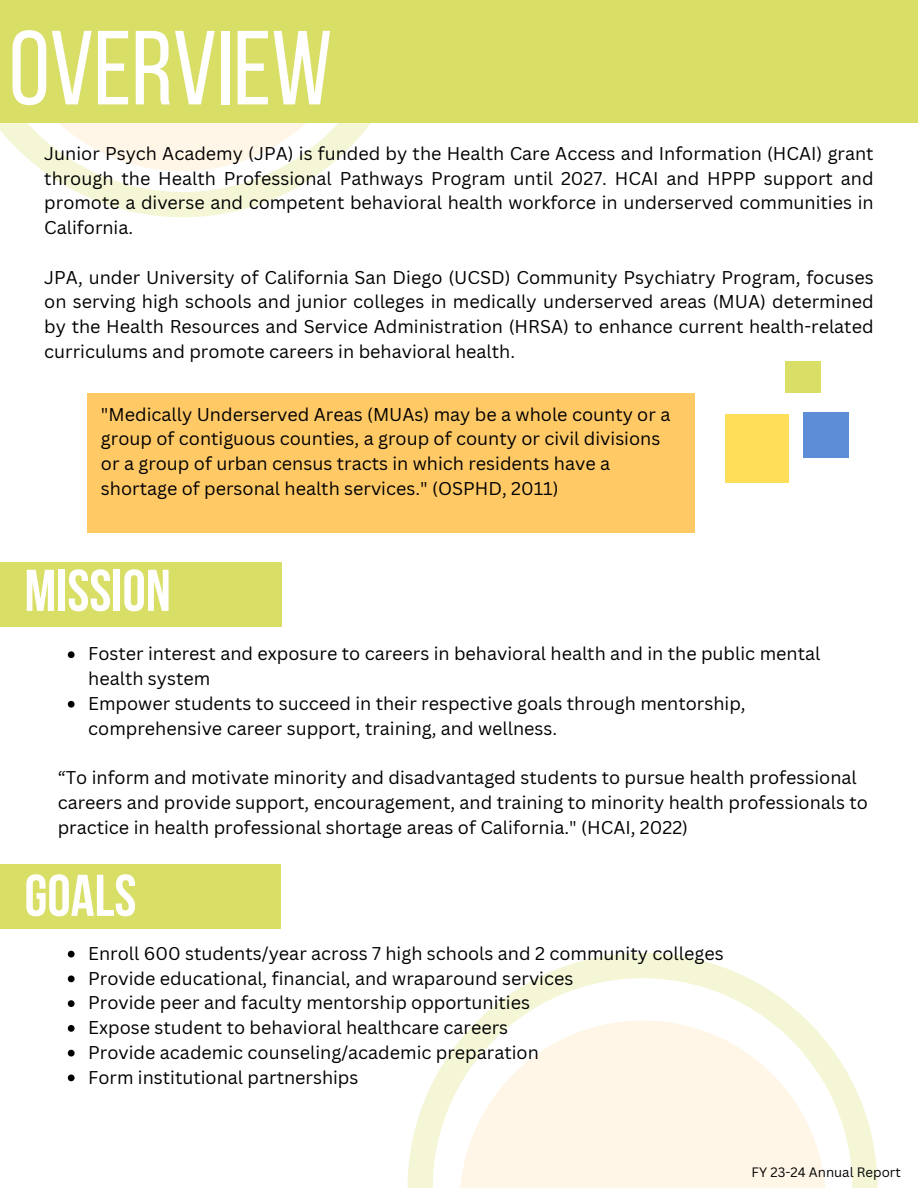
<style>
.page{position:relative;width:918px;height:1188px;background:#fff}
.page>*{position:absolute;margin:0;border:0;box-sizing:border-box;transform-origin:0 0}
.t1{font:105px "Bebas Neue";color:#fff}
.t2{font:700 58.8px "Bebas Neue";color:#fff}
.t3{font:18px/24.8px "Canva Sans";color:#000}
.t4{font:13.2px "Canva Sans";color:#000}
</style>
<div class="page">
<svg style="left:43px;top:123px;width:328px;height:94px"></svg>
<svg style="left:0;top:123px;width:366px;height:48px;fill:#fff6e7"></svg>
<svg style="left:408px;top:953px;width:470px;height:235px"></svg>
<svg style="left:460px;top:1020px;width:366px;height:168px;fill:#fff6e7"></svg>
<div style="left:0;top:0;width:918px;height:123px;background:#d9de67"></div>
<div style="left:803px;top:412px;width:46px;height:46px;background:#5d8dd6"></div>
<div style="left:725px;top:414px;width:63px;height:68px;background:#ffde59"></div>
<div style="left:786px;top:362px;width:35px;height:31px;background:#d9de67"></div>
<div style="left:0;top:562px;width:282px;height:64px;background:#d9de67"></div>
<div style="left:88px;top:393px;width:607px;height:140px;background:#ffc966"></div>
<svg style="left:68px;top:651px;width:7px;height:7px"></svg>
<svg style="left:68px;top:701px;width:7px;height:7px"></svg>
<div style="left:0;top:864px;width:281px;height:65px;background:#d9de67"></div>
<svg style="left:68px;top:951px;width:7px;height:7px"></svg>
<svg style="left:68px;top:976px;width:7px;height:6px"></svg>
<svg style="left:68px;top:1000px;width:7px;height:7px"></svg>
<svg style="left:68px;top:1025px;width:7px;height:7px"></svg>
<svg style="left:68px;top:1050px;width:7px;height:7px"></svg>
<svg style="left:68px;top:1075px;width:7px;height:6px"></svg>
<h1 class="t1" style="left:9px;top:26px;width:325px">OVERVIEW</h1>
<p class="t3" style="left:44px;top:140px;width:831px;text-align:justify">Junior Psych Academy (JPA) is funded by the Health Care Access and Information (HCAI) grant through the Health Professional Pathways Program until 2027. HCAI and HPPP support and promote a diverse and competent behavioral health workforce in underserved communities in California.</p>
<p class="t3" style="left:44px;top:264px;width:831px;text-align:justify">JPA, under University of California San Diego (UCSD) Community Psychiatry Program, focuses on serving high schools and junior colleges in medically underserved areas (MUA) determined by the Health Resources and Service Administration (HRSA) to enhance current health-related curriculums and promote careers in behavioral health.</p>
<h3 class="t3" style="left:101px;top:401px;width:571px">"Medically Underserved Areas (MUAs) may be a whole county or a group of contiguous counties, a group of county or civil divisions or a group of urban census tracts in which residents have a shortage of personal health services." (OSPHD, 2011)</h3>
<h3 class="t2" style="left:25px;top:567px;width:148px">MISSION</h3>
<h3 class="t3" style="left:88px;top:641px;width:734px">Foster interest and exposure to careers in behavioral health and in the public mental health system</h3>
<h2 class="t3" style="left:88px;top:691px;width:659px">Empower students to succeed in their respective goals through mentorship, comprehensive career support, training, and wellness.</h2>
<p class="t3" style="left:58px;top:765px;width:812px">“To inform and motivate minority and disadvantaged students to pursue health professional careers and provide support, encouragement, and training to minority health professionals to practice in health professional shortage areas of California." (HCAI, 2022)</p>
<p class="t2" style="left:25px;top:872px;width:113px">GOALS</p>
<h3 class="t3" style="left:88px;top:940px;width:637px">Enroll 600 students/year across 7 high schools and 2 community colleges</h3>
<h2 class="t3" style="left:88px;top:965px;width:487px">Provide educational, financial, and wraparound services</h2>
<p class="t3" style="left:88px;top:990px;width:443px">Provide peer and faculty mentorship opportunities</p>
<p class="t3" style="left:88px;top:1015px;width:421px">Expose student to behavioral healthcare careers</p>
<p class="t3" style="left:88px;top:1039px;width:452px">Provide academic counseling/academic preparation</p>
<p class="t3" style="left:88px;top:1064px;width:272px">Form institutional partnerships</p>
<p class="t4" style="left:752px;top:1163px;width:151px">FY 23-24 Annual Report</p>
</div>
